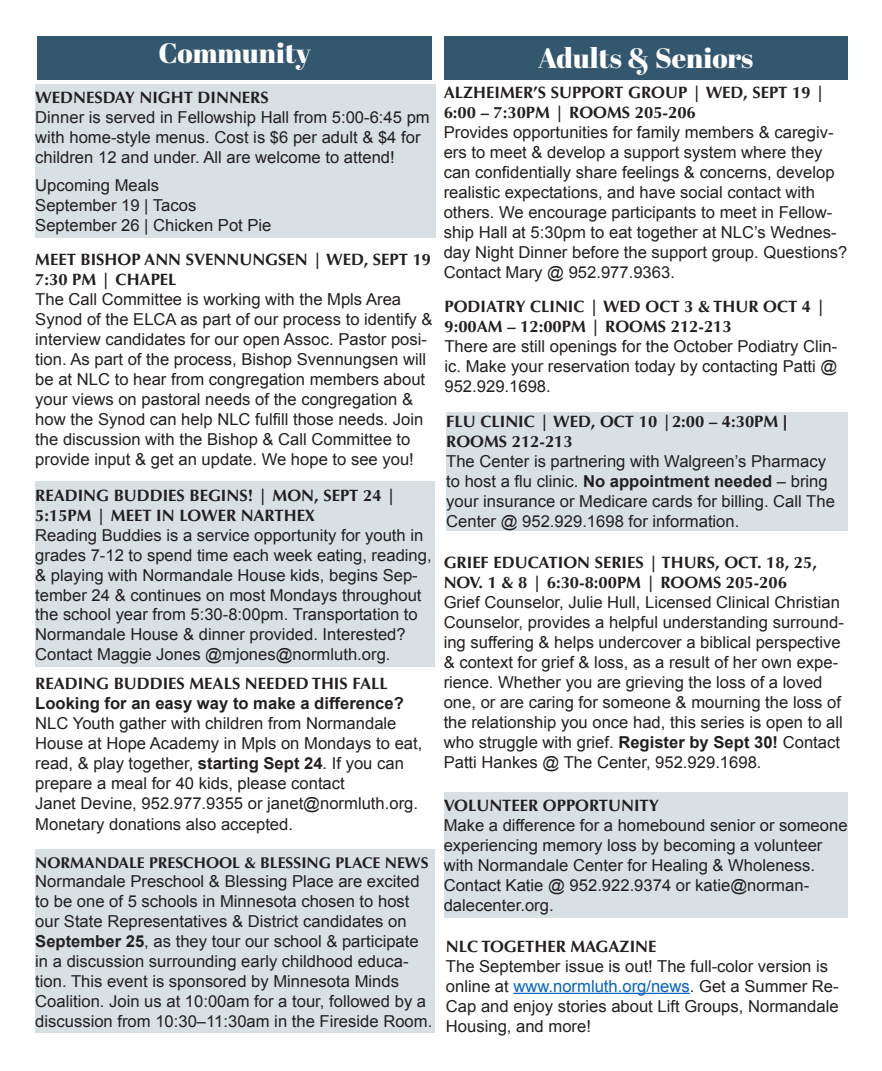
<style>
.page{position:relative;width:882px;height:1071px;background:#fff}
.page>*{position:absolute;margin:0;border:0;box-sizing:border-box;transform-origin:0 0}
.t1{font:28px "Abril Fatface";color:#fff}
.t2{font:16.62px "Arial";color:#231f20}
.t3{font:16.45px/19.9px "Arial";color:#231f20}
.t4{font:700 16.45px/19.9px "Optima LT Std";color:#231f20}
.t5{font:700 15.58px "Optima LT Std";color:#231f20}
.s1{font-weight:700}
.s2{font-family:"Arial"}
.s3{font-size:16.62px;color:#0563c1}
</style>
<div class="page">
<div style="left:444px;top:36px;width:404px;height:44px;background:#33576f"></div>
<div style="left:38px;top:36px;width:394px;height:44px;background:#33576f"></div>
<hr style="left:513px;top:993px;width:177px;height:1px;background:#0563c1">
<div style="left:35px;top:850px;width:400px;height:183px;background:#d9e0e4"></div>
<div style="left:446px;top:412px;width:402px;height:119px;background:#d9e0e4"></div>
<div style="left:444px;top:792px;width:404px;height:125px;background:#d9e0e4"></div>
<div style="left:35px;top:482px;width:400px;height:185px;background:#d9e0e4"></div>
<div style="left:35px;top:84px;width:400px;height:154px;background:#d9e0e4"></div>
<h1 class="t1" style="left:159px;top:34px;width:154px">Community</h1>
<h1 class="t1" style="left:538px;top:38px;width:217px">Adults &amp; Seniors</h1>
<p class="t4" style="left:35px;top:88px;width:235px">WEDNESDAY NIGHT DINNERS</p>
<p class="t3" style="left:35px;top:107px;width:396px">Dinner is served in Fellowship Hall from 5:00-6:45 pm with home-style menus. Cost is $6 per adult &amp; $4 for children 12 and under. All are welcome to attend!</p>
<p class="t3" style="left:35px;top:176px;width:125px">Upcoming Meals</p>
<p class="t3" style="left:35px;top:195px;width:163px">September 19 | Tacos</p>
<p class="t2" style="left:35px;top:214px;width:238px">September 26 | Chicken Pot Pie</p>
<p class="t4" style="left:35px;top:250px;width:397px">MEET BISHOP ANN SVENNUNGSEN | WED, SEPT 19<br>7:30 PM | CHAPEL</p>
<p class="t3" style="left:35px;top:289px;width:399px">The Call Committee is working with the Mpls Area Synod of the ELCA as part of our process to identify &amp; interview candidates for our open Assoc. Pastor posi&shy;tion. As part of the process, Bishop Svennungsen will be at NLC to hear from congregation members about your views on pastoral needs of the congregation &amp; how the Synod can help NLC fulfill those needs. Join the discussion with the Bishop &amp; Call Committee to provide input &amp; get an update. We hope to see you!</p>
<p class="t4" style="left:35px;top:485px;width:363px">READING BUDDIES BEGINS! | MON, SEPT 24 |<br>5:15PM | MEET IN LOWER NARTHEX</p>
<p class="t3" style="left:35px;top:525px;width:398px">Reading Buddies is a service opportunity for youth in grades 7-12 to spend time each week eating, reading, &amp; playing with Normandale House kids, begins Sep&shy;tember 24 &amp; continues on most Mondays throughout the school year from 5:30-8:00pm. Transportation to Normandale House &amp; dinner provided. Interested?<br>Contact Maggie Jones @mjones@normluth.org.</p>
<p class="t4" style="left:35px;top:674px;width:354px">READING BUDDIES MEALS NEEDED THIS FALL</p>
<p class="t3" style="left:35px;top:693px;width:389px"><span class="s1">Looking for an easy way to make a difference?<br></span>NLC Youth gather with children from Normandale House at Hope Academy in Mpls on Mondays to eat, read, &amp; play together, <span class="s1">starting Sept 24</span>. If you can prepare a meal for 40 kids, please contact</p>
<p class="t3" style="left:35px;top:792px;width:384px;line-height:21px">Janet Devine, 952.977.9355 or janet@normluth.org.<br>Monetary donations also accepted.</p>
<p class="t5" style="left:35px;top:853px;width:395px">NORMANDALE PRESCHOOL &amp; BLESSING PLACE NEWS</p>
<p class="t3" style="left:35px;top:872px;width:399px">Normandale Preschool &amp; Blessing Place are excited to be one of 5 schools in Minnesota chosen to host our State Representatives &amp; District candidates on <span class="s1">September 25</span>, as they tour our school &amp; participate in a discussion surrounding early childhood educa&shy;tion. This event is sponsored by Minnesota Minds Coalition. Join us at 10:00am for a tour, followed by a discussion from 10:30–11:30am in the Fireside Room.</p>
<p class="t4" style="left:444px;top:83px;width:383px">ALZHEIMER’S SUPPORT GROUP | WED, SEPT 19 |<br>6:00 – 7:30PM | ROOMS 205-206</p>
<p class="t3" style="left:444px;top:122px;width:405px">Provides opportunities for family members &amp; caregiv&shy;ers to meet &amp; develop a support system where they can confidentially share feelings &amp; concerns, develop realistic expectations, and have social contact with others. We encourage participants to meet in Fellow&shy;ship Hall at 5:30pm to eat together at NLC’s Wednes&shy;day Night Dinner before the support group. Questions?<br>Contact Mary @ 952.977.9363.</p>
<p class="t4" style="left:444px;top:297px;width:383px">PODIATRY CLINIC | WED OCT 3 &amp; THUR OCT 4 |<br>9:00AM – 12:00PM | ROOMS 212-213</p>
<p class="t3" style="left:444px;top:336px;width:394px;text-align:justify">There are still openings for the October Podiatry Clin&shy;ic. Make your reservation today by contacting Patti @ 952.929.1698.</p>
<p class="t4" style="left:446px;top:412px;width:343px">FLU CLINIC | WED, OCT 10 |2:00 – 4:30PM <span class="s2">|<br></span>ROOMS 212-213</p>
<p class="t3" style="left:446px;top:452px;width:390px">The Center is partnering with Walgreen’s Pharmacy to host a flu clinic. <span class="s1">No appointment needed</span> – bring your insurance or Medicare cards for billing. Call The Center @ 952.929.1698 for information.</p>
<p class="t4" style="left:444px;top:553px;width:375px">GRIEF EDUCATION SERIES | THURS, OCT. 18, 25,<br>NOV. 1 &amp; 8 | 6:30-8:00PM | ROOMS 205-206</p>
<p class="t3" style="left:444px;top:592px;width:402px">Grief Counselor, Julie Hull, Licensed Clinical Christian Counselor, provides a helpful understanding surround&shy;ing suffering &amp; helps undercover a biblical perspective &amp; context for grief &amp; loss, as a result of her own expe&shy;rience. Whether you are grieving the loss of a loved one, or are caring for someone &amp; mourning the loss of the relationship you once had, this series is open to all who struggle with grief. <span class="s1">Register by Sept 30!</span> Contact Patti Hankes @ The Center, 952.929.1698.</p>
<p class="t4" style="left:444px;top:796px;width:217px">VOLUNTEER OPPORTUNITY</p>
<p class="t3" style="left:444px;top:815px;width:405px">Make a difference for a homebound senior or someone experiencing memory loss by becoming a volunteer with Normandale Center for Healing &amp; Wholeness.<br>Contact Katie @ 952.922.9374 or katie@norman&shy;dalecenter.org.</p>
<p class="t4" style="left:446px;top:936px;width:212px">NLC TOGETHER MAGAZINE</p>
<p class="t3" style="left:446px;top:956px;width:394px">The September issue is out! The full-color version is online at <span class="s3">www.normluth.org/news</span>. Get a Summer Re-Cap and enjoy stories about Lift Groups, Normandale Housing, and more!</p>
</div>
